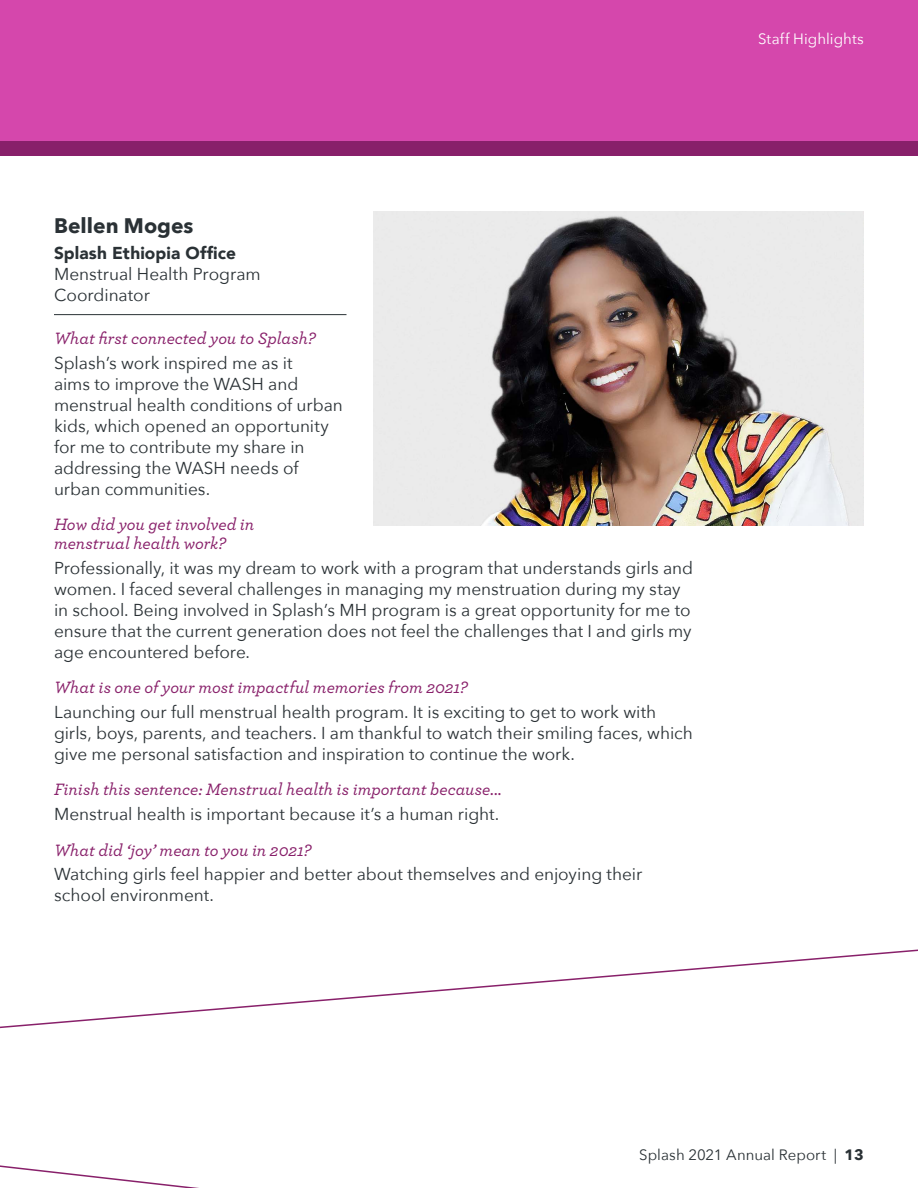
<style>
.page{position:relative;width:918px;height:1188px;background:#fff}
.page>*{position:absolute;margin:0;border:0;box-sizing:border-box;transform-origin:0 0}
.t1{font:700 21px "Avenir Next";color:#2a3135}
.Staff-Highlight_Answ{font:17.25px/21px "Avenir Next";letter-spacing:-.005em;color:#2a3135}
.Staff-Highlight_Ques{font:italic 500 17.25px/18.8px "Archer";color:#88206a}
.Board_Title{font:17.25px/21px "Avenir Next";letter-spacing:-.005em;color:#2a3135}
.Board_Org{font:900 17.25px "Avenir";letter-spacing:.01em;color:#2a3135}
.t2{font:15px "Avenir Next";color:#2a3135}
.t3{font:15px "Avenir Next";color:#fff}
.s1{font-weight:700}
</style>
<div class="page">
<div style="left:0;top:0;width:918px;height:148px;background:#d547ac"></div>
<hr style="left:54px;top:314px;width:292px;height:1px;background:#2a3135">
<img style="left:374px;top:212px;width:490px;height:314px">
<div style="left:0;top:141px;width:918px;height:15px;background:#88206a"></div>
<svg style="left:0;top:949px;width:918px;height:80px"></svg>
<svg style="left:0;top:1165px;width:199px;height:23px"></svg>
<p class="t3" style="left:758px;top:26px;width:107px">Staff Highlights</p>
<h2 class="t1" style="left:54px;top:207px;width:141px">Bellen Moges</h2>
<p class="Board_Org" style="left:54px;top:238px;width:183px">Splash Ethiopia Office</p>
<p class="Board_Title" style="left:54px;top:263px;width:208px">Menstrual Health Program<br>Coordinator</p>
<p class="Staff-Highlight_Ques" style="left:54px;top:328px;width:263px">What first connected you to Splash?</p>
<p class="Staff-Highlight_Answ" style="left:54px;top:352px;width:290px">Splash’s work inspired me as it<br>aims to improve the WASH and menstrual health conditions of urban kids, which opened an opportunity for me to contribute my share in addressing the WASH needs of urban communities.</p>
<p class="Staff-Highlight_Ques" style="left:54px;top:514px;width:202px">How did you get involved in menstrual health work?</p>
<p class="Staff-Highlight_Answ" style="left:54px;top:557px;width:641px">Professionally, it was my dream to work with a program that understands girls and women. I faced several challenges in managing my menstruation during my stay in school. Being involved in Splash’s MH program is a great opportunity for me to ensure that the current generation does not feel the challenges that I and girls my age encountered before.</p>
<p class="Staff-Highlight_Ques" style="left:54px;top:677px;width:415px">What is one of your most impactful memories from 2021?</p>
<p class="Staff-Highlight_Answ" style="left:54px;top:701px;width:641px">Launching our full menstrual health program. It is exciting to get to work with girls, boys, parents, and teachers. I am thankful to watch their smiling faces, which give me personal satisfaction and inspiration to continue the work.</p>
<p class="Staff-Highlight_Ques" style="left:54px;top:779px;width:449px">Finish this sentence: Menstrual health is important because...</p>
<p class="Staff-Highlight_Answ" style="left:54px;top:803px;width:447px">Menstrual health is important because it’s a human right.</p>
<p class="Staff-Highlight_Ques" style="left:54px;top:839px;width:259px">What did ‘joy’ mean to you in 2021?</p>
<p class="Staff-Highlight_Answ" style="left:54px;top:863px;width:590px">Watching girls feel happier and better about themselves and enjoying their school environment.</p>
<p class="t2" style="left:639px;top:1142px;width:226px">Splash 2021 Annual Report | <span class="s1">13</span></p>
</div>
